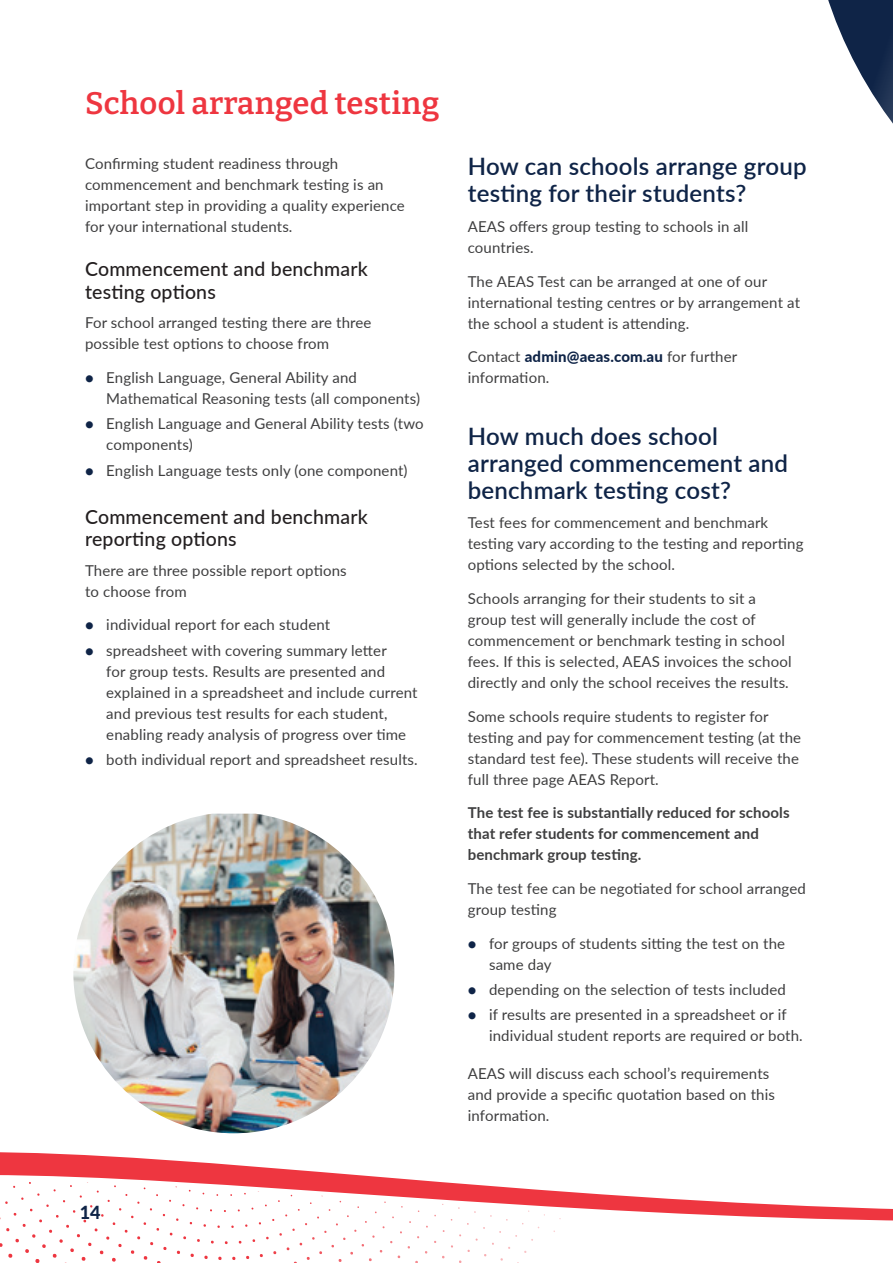
<style>
.page{position:relative;width:893px;height:1263px;background:#fff}
.page>*{position:absolute;margin:0;border:0;box-sizing:border-box;transform-origin:0 0}
.t1{font:100 31.05px "Bitter";letter-spacing:.01em;color:#ee3640}
.t2{font:600 24px/27px "Lato";letter-spacing:.01em;color:#0f2447}
.t3{font:500 19.5px/22.5px "Lato";letter-spacing:.01em;color:#231f20}
.t4{font:800 18px "Lato";color:#0f2447}
.t5{font:15px/21px "Lato";letter-spacing:.01em;color:#3e3e3f}
.t6{font:700 15px/21px "Lato";letter-spacing:.01em;color:#3e3e3f}
.s1{font-weight:800;color:#0f2447}
</style>
<div class="page">
<svg style="left:0;top:1157px;width:194px;height:5px"></svg>
<svg style="left:0;top:1162px;width:893px;height:59px"></svg>
<svg style="left:0;top:1174px;width:571px;height:89px"></svg>
<svg style="left:828px;top:0;width:28px;height:65px"></svg>
<img style="left:856px;top:0;width:37px;height:124px">
<img style="left:73px;top:814px;width:321px;height:319px">
<h1 class="t1" style="left:85px;top:84px;width:356px">School arranged testing</h1>
<p class="t5" style="left:85px;top:153px;width:321px">Confirming student readiness through commencement and benchmark testing is an important step in providing a quality experience for your international students.</p>
<h3 class="t3" style="left:85px;top:257px;width:284px">Commencement and benchmark testing options</h3>
<p class="t5" style="left:85px;top:312px;width:288px">For school arranged testing there are three possible test options to choose from</p>
<p class="t5" style="left:106px;top:366px;width:315px;text-indent:-21px"><span class="s1">•</span> English Language, General Ability and<br>Mathematical Reasoning tests (all components)</p>
<p class="t5" style="left:106px;top:413px;width:319px;text-indent:-21px"><span class="s1">•</span> English Language and General Ability tests (two components)</p>
<p class="t5" style="left:85px;top:459px;width:324px"><span class="s1">•</span> English Language tests only (one component)</p>
<h3 class="t3" style="left:85px;top:504px;width:284px">Commencement and benchmark reporting options</h3>
<p class="t5" style="left:85px;top:559px;width:263px">There are three possible report options to choose from</p>
<p class="t5" style="left:85px;top:614px;width:247px"><span class="s1">•</span> individual report for each student</p>
<p class="t5" style="left:106px;top:639px;width:313px;text-indent:-21px"><span class="s1">•</span> spreadsheet with covering summary letter<br>for group tests. Results are presented and explained in a spreadsheet and include current and previous test results for each student, enabling ready analysis of progress over time</p>
<p class="t5" style="left:85px;top:748px;width:334px"><span class="s1">•</span> both individual report and spreadsheet results.</p>
<h2 class="t2" style="left:468px;top:152px;width:340px">How can schools arrange group testing for their students?</h2>
<p class="t5" style="left:468px;top:215px;width:282px">AEAS offers group testing to schools in all countries.</p>
<p class="t5" style="left:468px;top:270px;width:334px">The AEAS Test can be arranged at one of our international testing centres or by arrangement at the school a student is attending.</p>
<p class="t5" style="left:468px;top:346px;width:271px">Contact <span class="s1">admin@aeas.com.au</span> for further information.</p>
<h2 class="t2" style="left:468px;top:421px;width:322px">How much does school arranged commencement and benchmark testing cost?</h2>
<p class="t5" style="left:468px;top:511px;width:337px">Test fees for commencement and benchmark testing vary according to the testing and reporting options selected by the school.</p>
<p class="t5" style="left:468px;top:587px;width:325px">Schools arranging for their students to sit a group test will generally include the cost of commencement or benchmark testing in school fees. If this is selected, AEAS invoices the school directly and only the school receives the results.</p>
<p class="t5" style="left:468px;top:705px;width:335px">Some schools require students to register for testing and pay for commencement testing (at the standard test fee). These students will receive the full three page AEAS Report.</p>
<p class="t6" style="left:468px;top:802px;width:323px">The test fee is substantially reduced for schools that refer students for commencement and benchmark group testing.</p>
<p class="t5" style="left:468px;top:877px;width:340px">The test fee can be negotiated for school arranged group testing</p>
<p class="t5" style="left:489px;top:932px;width:298px;text-indent:-21px"><span class="s1">•</span> for groups of students sitting the test on the same day</p>
<p class="t5" style="left:468px;top:978px;width:320px"><span class="s1">•</span> depending on the selection of tests included</p>
<p class="t5" style="left:489px;top:1004px;width:315px;text-indent:-21px"><span class="s1">•</span> if results are presented in a spreadsheet or if individual student reports are required or both.</p>
<p class="t5" style="left:468px;top:1063px;width:309px">AEAS will discuss each school’s requirements and provide a specific quotation based on this information.</p>
<p class="t4" style="left:80px;top:1199px;width:22px">14</p>
</div>
